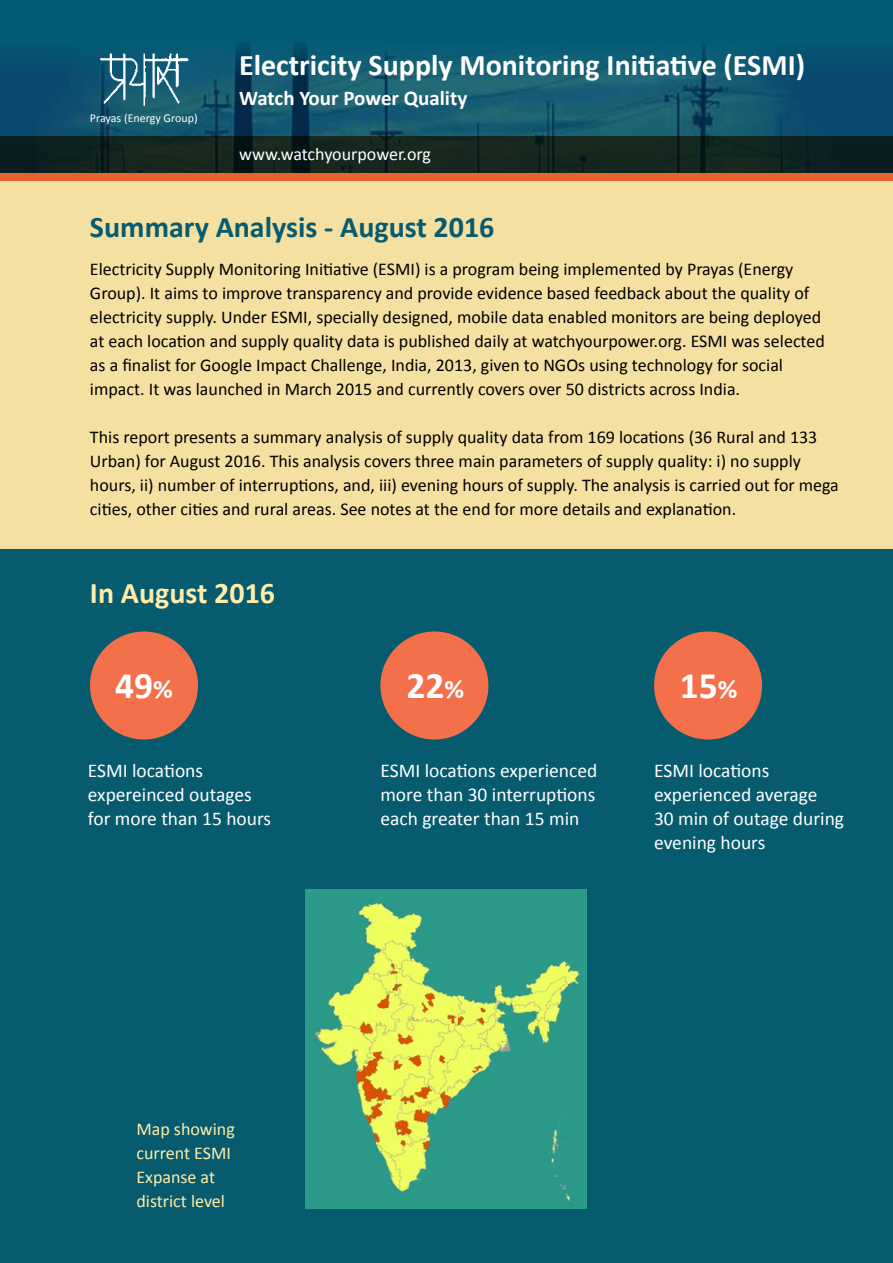
<style>
.page{position:relative;width:893px;height:1263px;background:#fff}
.page>*{position:absolute;margin:0;border:0;box-sizing:border-box;transform-origin:0 0}
.t1{font:700 37.5px "Calibri";color:#fff}
.t2{font:700 30px "Calibri";color:#fff}
.t3{font:700 30px "Calibri";color:#065b6f}
.t4{font:700 30px "Calibri";color:#ffeda9}
.t5{font:700 21px "Calibri";color:#fff}
.t6{font:19.5px/24px "Calibri";color:#fff}
.t7{font:18px/24px "Calibri";color:#000}
.t8{font:18px/24px "Calibri";color:#ffeda9}
.t9{font:18px "Calibri";color:#fff}
.t10{font:12px "Calibri";color:#fff}
.s1{font-size:27px}
</style>
<div class="page">
<div style="left:0;top:132px;width:893px;height:432px;background:#f4e0a1"></div>
<div style="left:0;top:549px;width:893px;height:714px;background:#065b6f"></div>
<div style="left:0;top:0;width:893px;height:94px;background:#025b74"></div>
<div style="left:380px;top:631px;width:108px;height:108px;background:#f3704b;border-radius:50%"></div>
<div style="left:90px;top:631px;width:108px;height:108px;background:#f3704b;border-radius:50%"></div>
<div style="left:654px;top:631px;width:108px;height:108px;background:#f3704b;border-radius:50%"></div>
<img style="left:0;top:45px;width:893px;height:91px">
<svg style="left:0;top:136px;width:893px;height:45px;background:#372f21"></svg>
<img style="left:79px;top:53px;width:132px;height:54px">
<img style="left:305px;top:889px;width:282px;height:320px">
<p class="t10" style="left:90px;top:110px;width:109px">Prayas (Energy Group)</p>
<h2 class="t2" style="left:239px;top:46px;width:567px">Electricity Supply Monitoring Initiative (ESMI)</h2>
<p class="t5" style="left:239px;top:85px;width:230px">Watch Your Power Quality</p>
<p class="t9" style="left:239px;top:143px;width:193px">www.watchyourpower.org</p>
<h2 class="t3" style="left:90px;top:208px;width:406px">Summary Analysis - August 2016</h2>
<p class="t7" style="left:90px;top:256px;width:736px">Electricity Supply Monitoring Initiative (ESMI) is a program being implemented by Prayas (Energy Group). It aims to improve transparency and provide evidence based feedback about the quality of electricity supply. Under ESMI, specially designed, mobile data enabled monitors are being deployed at each location and supply quality data is published daily at watchyourpower.org. ESMI was selected as a finalist for Google Impact Challenge, India, 2013, given to NGOs using technology for social impact. It was launched in March 2015 and currently covers over 50 districts across India.</p>
<p class="t7" style="left:90px;top:424px;width:750px">This report presents a summary analysis of supply quality data from 169 locations (36 Rural and 133<br>Urban) for August 2016. This analysis covers three main parameters of supply quality: i) no supply hours, ii) number of interruptions, and, iii) evening hours of supply. The analysis is carried out for mega cities, other cities and rural areas. See notes at the end for more details and explanation.</p>
<h2 class="t4" style="left:90px;top:573px;width:187px">In August 2016</h2>
<h1 class="t1" style="left:115px;top:662px;width:59px">49<span class="s1">%</span></h1>
<h1 class="t1" style="left:407px;top:662px;width:59px">22<span class="s1">%</span></h1>
<h1 class="t1" style="left:680px;top:662px;width:59px">15<span class="s1">%</span></h1>
<p class="t6" style="left:88px;top:757px;width:185px">ESMI locations expereinced outages for more than 15 hours</p>
<p class="t8" style="left:136px;top:1116px;width:100px">Map showing current ESMI<br>Expanse at district level</p>
<p class="t6" style="left:380px;top:757px;width:218px;text-align:justify">ESMI locations experienced more than 30 interruptions each greater than 15 min</p>
<p class="t6" style="left:654px;top:758px;width:191px">ESMI locations experienced average<br>30 min of outage during evening hours</p>
</div>
